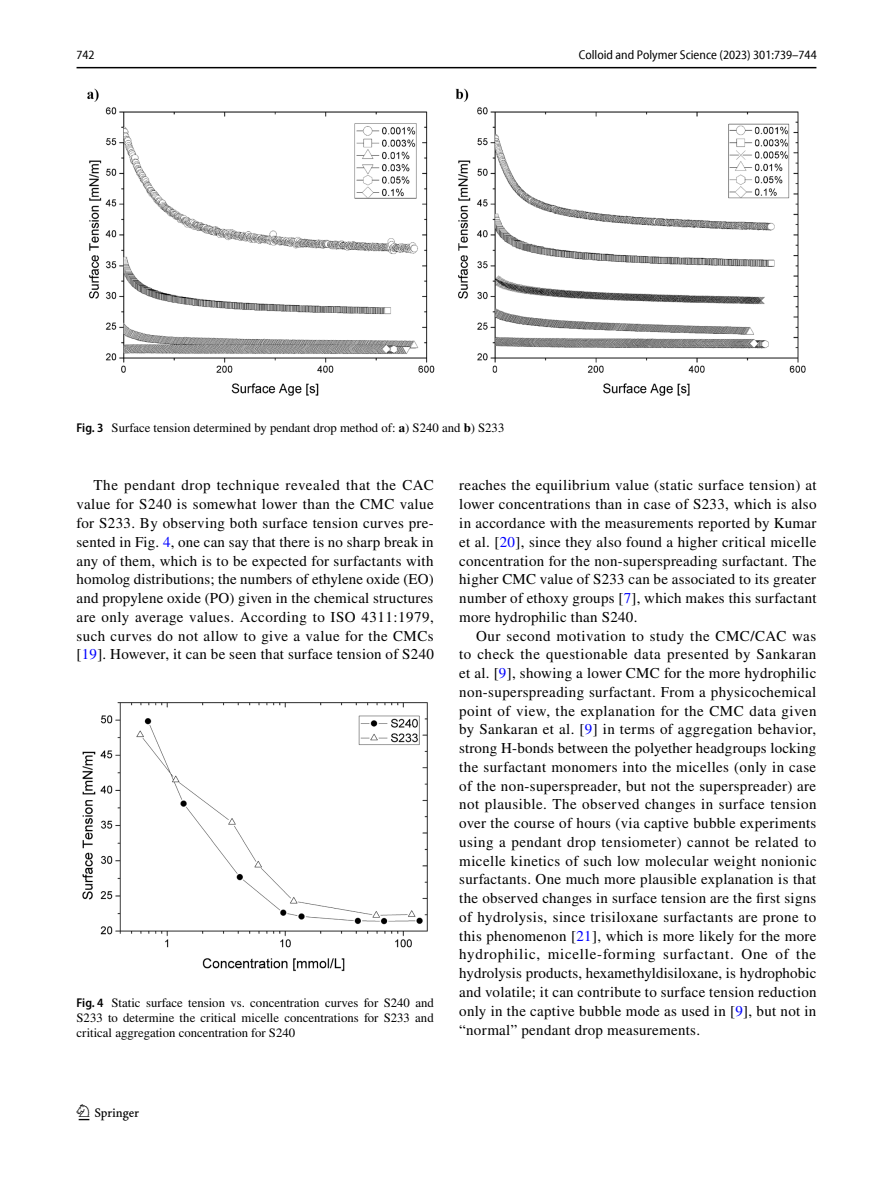
<style>
.page{position:relative;width:893px;height:1187px;background:#fff}
.page>*{position:absolute;margin:0;border:0;box-sizing:border-box;transform-origin:0 0}
.t1{font:22.5px "Springnew Regular 2";color:#000}
.t2{font:15px/18.8px "STIX";letter-spacing:.02em;color:#000;text-align:justify}
.t3{font:12.75px/15px "STIX";color:#000;text-align:justify}
.t4{font:semi-condensed 12.75px "Myriad Pro Unic";color:#000}
.s1{font-family:"Myriad Pro";font-weight:600;font-stretch:semi-condensed}
.s2{font-weight:700}
.s3{color:#00f}
</style>
<div class="page">
<hr style="left:77px;top:67px;width:739px;height:1px;background:#000">
<img style="left:87px;top:88px;width:719px;height:308px">
<img style="left:82px;top:702px;width:346px;height:270px">
<p class="t4" style="left:77px;top:50px;width:20px">742</p>
<p class="t4" style="left:579px;top:50px;width:239px">Colloid and Polymer Science (2023) 301:739–744</p>
<p class="t3" style="left:77px;top:421px;width:429px"><span class="s1">Fig. 3</span> Surface tension determined by pendant drop method of: <span class="s2">a</span>) S240 and <span class="s2">b</span>) S233</p>
<p class="t2" style="left:77px;top:477px;width:359px;text-indent:17px">The pendant drop technique revealed that the CAC value for S240 is somewhat lower than the CMC value for S233. By observing both surface tension curves pre&shy;sented in Fig. <span class="s3">4</span>, one can say that there is no sharp break in any of them, which is to be expected for surfactants with homolog distributions; the numbers of ethylene oxide (EO) and propylene oxide (PO) given in the chemical structures are only average values. According to ISO 4311:1979, such curves do not allow to give a value for the CMCs [<span class="s3">19</span>]. However, it can be seen that surface tension of S240</p>
<p class="t2" style="left:459px;top:477px;width:359px">reaches the equilibrium value (static surface tension) at lower concentrations than in case of S233, which is also in accordance with the measurements reported by Kumar et al. [<span class="s3">20</span>], since they also found a higher critical micelle concentration for the non-superspreading surfactant. The higher CMC value of S233 can be associated to its greater number of ethoxy groups [<span class="s3">7</span>], which makes this surfactant more hydrophilic than S240.</p>
<p class="t2" style="left:459px;top:627px;width:359px;text-indent:17px">Our second motivation to study the CMC/CAC was to check the questionable data presented by Sankaran et al. [<span class="s3">9</span>], showing a lower CMC for the more hydrophilic non-superspreading surfactant. From a physicochemical point of view, the explanation for the CMC data given by Sankaran et al. [<span class="s3">9</span>] in terms of aggregation behavior, strong H-bonds between the polyether headgroups locking the surfactant monomers into the micelles (only in case of the non-superspreader, but not the superspreader) are not plausible. The observed changes in surface tension over the course of hours (via captive bubble experiments using a pendant drop tensiometer) cannot be related to micelle kinetics of such low molecular weight nonionic surfactants. One much more plausible explanation is that the observed changes in surface tension are the first signs of hydrolysis, since trisiloxane surfactants are prone to this phenomenon [<span class="s3">21</span>], which is more likely for the more hydrophilic, micelle-forming surfactant. One of the hydrolysis products, hexamethyldisiloxane, is hydrophobic and volatile; it can contribute to surface tension reduction only in the captive bubble mode as used in [<span class="s3">9</span>], but not in “normal” pendant drop measurements.</p>
<p class="t3" style="left:77px;top:996px;width:359px"><span class="s1">Fig. 4</span> Static surface tension vs. concentration curves for S240 and S233 to determine the critical micelle concentrations for S233 and critical aggregation concentration for S240</p>
<h1 class="t1" style="left:79px;top:1104px;width:62px">1 3</h1>
</div>
